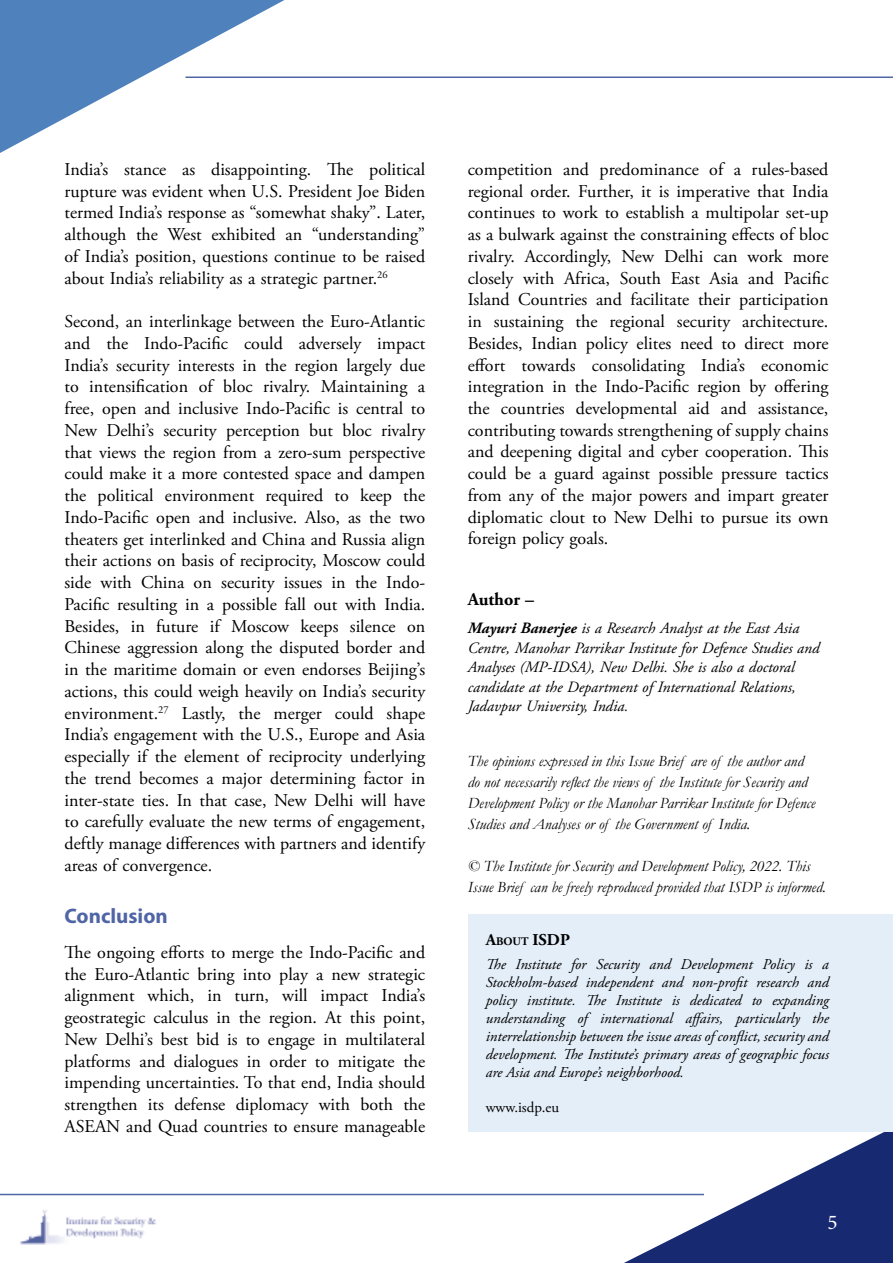
<style>
.page{position:relative;width:893px;height:1263px;background:#fff}
.page>*{position:absolute;margin:0;border:0;box-sizing:border-box;transform-origin:0 0}
.t1{font:700 21px "Myriad Pro";color:#5065a6}
.t2{font:21px "Minion Pro";color:#fff}
.t3{font:18px/21.8px "Adobe Garamond Pro";letter-spacing:-.005em;color:#000;text-align:justify}
.t4{font:700 18px "Adobe Garamond Pro";color:#000}
.t5{font:700 16.5px "Adobe Garamond Pro";color:#000}
.t6{font:italic 15.75px/21px "Garamond";color:#000}
.t7{font:italic 15.75px/19.5px "Adobe Garamond Pro";color:#000}
.t8{font:italic 15px/18px "Adobe Garamond Pro";color:#000;text-align:justify}
.t9{font:15px "Adobe Garamond Pro";color:#000}
.s1{font-weight:700}
.s2{font-size:11.55px}
</style>
<div class="page">
<svg style="left:0;top:0;width:284px;height:153px"></svg>
<hr style="left:185px;top:77px;width:708px;height:1px;background:#5066a7">
<svg style="left:624px;top:1131px;width:269px;height:132px"></svg>
<hr style="left:0;top:1194px;width:704px;height:1px;background:#5066a7">
<img style="left:20px;top:1210px;width:136px;height:35px">
<div style="left:468px;top:914px;width:425px;height:217px;background:#e4eef8"></div>
<p class="t3" style="left:64px;top:159px;width:362px">India’s stance as disappointing. The political rupture was evident when U.S. President Joe Biden termed India’s response as “somewhat shaky”. Later, although the West exhibited an “understanding” of India’s position, questions continue to be raised about India’s reliability as a strategic partner.<sup>26</sup></p>
<p class="t3" style="left:64px;top:311px;width:362px">Second, an interlinkage between the Euro-Atlantic and the Indo-Pacific could adversely impact India’s security interests in the region largely due to intensification of bloc rivalry. Maintaining a free, open and inclusive Indo-Pacific is central to New Delhi’s security perception but bloc rivalry that views the region from a zero-sum perspective could make it a more contested space and dampen the political environment required to keep the Indo-Pacific open and inclusive. Also, as the two theaters get interlinked and China and Russia align their actions on basis of reciprocity, Moscow could side with China on security issues in the Indo-Pacific resulting in a possible fall out with India.<br>Besides, in future if Moscow keeps silence on Chinese aggression along the disputed border and in the maritime domain or even endorses Beijing’s actions, this could weigh heavily on India’s security environment.<sup>27</sup> Lastly, the merger could shape India’s engagement with the U.S., Europe and Asia especially if the element of reciprocity underlying the trend becomes a major determining factor in inter-state ties. In that case, New Delhi will have to carefully evaluate the new terms of engagement, deftly manage differences with partners and identify areas of convergence.</p>
<p class="t1" style="left:64px;top:903px;width:105px">Conclusion</p>
<p class="t3" style="left:64px;top:942px;width:362px">The ongoing efforts to merge the Indo-Pacific and the Euro-Atlantic bring into play a new strategic alignment which, in turn, will impact India’s geostrategic calculus in the region. At this point, New Delhi’s best bid is to engage in multilateral platforms and dialogues in order to mitigate the impending uncertainties. To that end, India should strengthen its defense diplomacy with both the ASEAN and Quad countries to ensure manageable</p>
<p class="t3" style="left:468px;top:159px;width:362px">competition and predominance of a rules-based regional order. Further, it is imperative that India continues to work to establish a multipolar set-up as a bulwark against the constraining effects of bloc rivalry. Accordingly, New Delhi can work more closely with Africa, South East Asia and Pacific Island Countries and facilitate their participation in sustaining the regional security architecture.<br>Besides, Indian policy elites need to direct more effort towards consolidating India’s economic integration in the Indo-Pacific region by offering the countries developmental aid and assistance, contributing towards strengthening of supply chains and deepening digital and cyber cooperation. This could be a guard against possible pressure tactics from any of the major powers and impart greater diplomatic clout to New Delhi to pursue its own foreign policy goals.</p>
<p class="t4" style="left:468px;top:589px;width:68px">Author –</p>
<p class="t7" style="left:468px;top:619px;width:353px"><span class="s1">Mayuri Banerjee</span> is a Research Analyst at the East Asia Centre, Manohar Parrikar Institute for Defence Studies and Analyses (MP-IDSA), New Delhi. She is also a doctoral candidate at the Department of International Relations, Jadavpur University, India.</p>
<p class="t6" style="left:468px;top:750px;width:349px">The opinions expressed in this Issue Brief are of the author and do not necessarily reflect the views of the Institute for Security and Development Policy or the Manohar Parrikar Institute for Defence Studies and Analyses or of the Government of India.</p>
<p class="t6" style="left:468px;top:855px;width:360px">© The Institute for Security and Development Policy, 2022. This<br>Issue Brief can be freely reproduced provided that ISDP is informed.</p>
<p class="t5" style="left:486px;top:930px;width:86px">A<span class="s2">bout</span> ISDP</p>
<p class="t8" style="left:486px;top:956px;width:345px">The Institute for Security and Development Policy is a Stockholm-based independent and non-profit research and policy institute. The Institute is dedicated to expanding understanding of international affairs, particularly the interrelationship between the issue areas of conflict, security and development. The Institute’s primary areas of geographic focus are Asia and Europe’s neighborhood.</p>
<p class="t9" style="left:486px;top:1098px;width:75px">www.isdp.eu</p>
<p class="t2" style="left:827px;top:1208px;width:12px">5</p>
</div>
